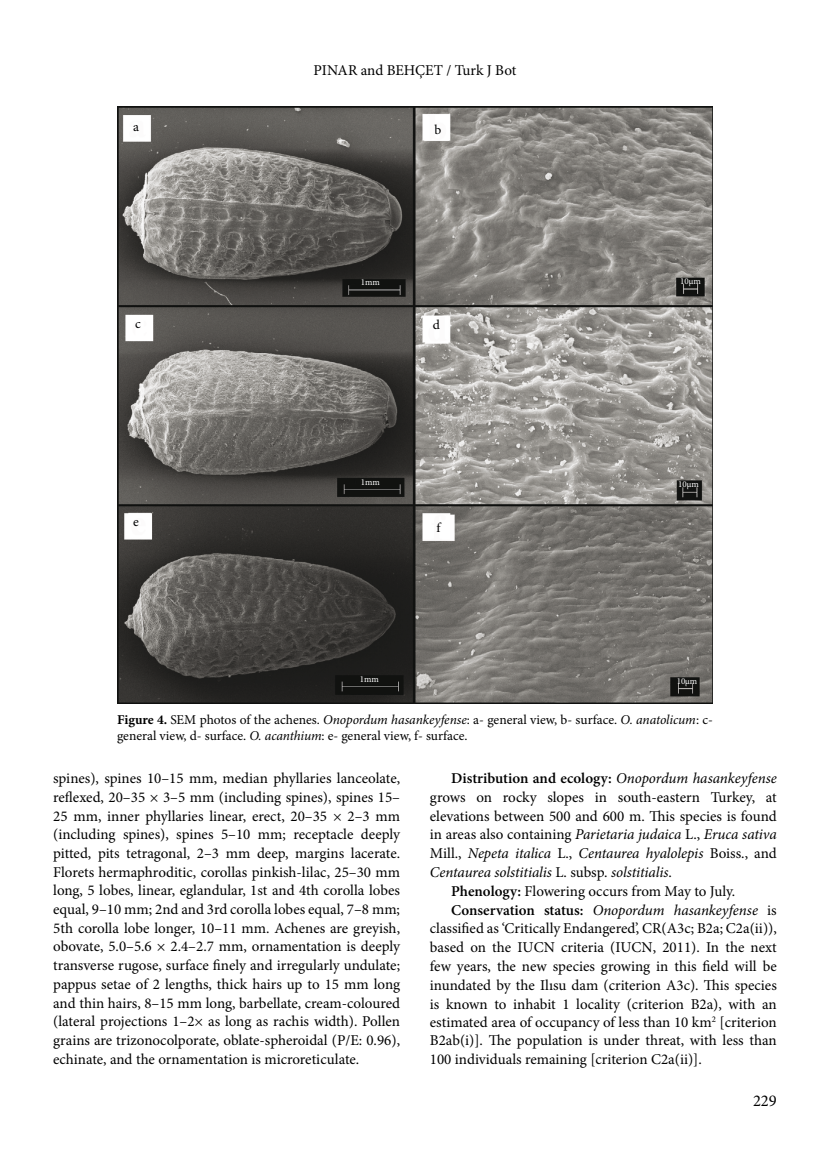
<style>
.page{position:relative;width:830px;height:1170px;background:#fff}
.page>*{position:absolute;margin:0;border:0;box-sizing:border-box;transform-origin:0 0}
.t1{font:16.5px "Minion Pro";color:#000}
.t2{font:15px/18.8px "Minion Pro";color:#000;text-align:justify}
.t3{font:italic 15px "Minion Pro";letter-spacing:-.01em;color:#000}
.t4{font:600 15px "Minion Pro";color:#000}
.t5{font:13.5px/16.5px "Minion Pro";color:#000}
.t6{font:9px "Minion Pro";color:#fefefe}
.s1{font-weight:700}
.s2{font-style:italic}
.s3{font-weight:400;font-style:italic}
.s4{font-style:normal}
.s5{font-weight:600}
.s6{font-weight:600;font-style:normal}
</style>
<div class="page">
<img style="left:117px;top:106px;width:595px;height:597px">
<p class="t5" style="left:133px;top:118px;width:7px">a</p>
<p class="t2" style="left:313px;top:61px;width:204px">PINAR and BEHÇET / Turk J Bot</p>
<p class="t5" style="left:434px;top:122px;width:8px">b</p>
<p class="t6" style="left:360px;top:276px;width:21px">1mm</p>
<p class="t6" style="left:679px;top:275px;width:22px">10µm</p>
<p class="t5" style="left:135px;top:315px;width:7px">c</p>
<p class="t5" style="left:433px;top:316px;width:9px">d</p>
<p class="t5" style="left:133px;top:513px;width:7px">e</p>
<p class="t6" style="left:360px;top:476px;width:21px">1mm</p>
<p class="t5" style="left:436px;top:519px;width:5px">f</p>
<p class="t6" style="left:359px;top:673px;width:21px">1mm</p>
<p class="t6" style="left:677px;top:478px;width:22px">10µm</p>
<p class="t6" style="left:676px;top:675px;width:22px">10µm</p>
<p class="t5" style="left:117px;top:711px;width:597px"><span class="s1">Figure 4.</span> SEM photos of the achenes. <span class="s2">Onopordum hasankeyfense</span>: a- general view, b- surface. <span class="s2">O. anatolicum</span>: c&shy;general view, d- surface. <span class="s2">O. acanthium</span>: e- general view, f- surface.</p>
<p class="t2" style="left:53px;top:769px;width:348px">spines), spines 10–15 mm, median phyllaries lanceolate, reflexed, 20–35 × 3–5 mm (including spines), spines 15– 25 mm, inner phyllaries linear, erect, 20–35 × 2–3 mm (including spines), spines 5–10 mm; receptacle deeply pitted, pits tetragonal, 2–3 mm deep, margins lacerate.<br>Florets hermaphroditic, corollas pinkish-lilac, 25–30 mm long, 5 lobes, linear, eglandular, 1st and 4th corolla lobes equal, 9–10 mm; 2nd and 3rd corolla lobes equal, 7–8 mm; 5th corolla lobe longer, 10–11 mm. Achenes are greyish, obovate, 5.0–5.6 × 2.4–2.7 mm, ornamentation is deeply transverse rugose, surface finely and irregularly undulate; pappus setae of 2 lengths, thick hairs up to 15 mm long and thin hairs, 8–15 mm long, barbellate, cream-coloured (lateral projections 1–2× as long as rachis width). Pollen grains are trizonocolporate, oblate-spheroidal (P/E: 0.96), echinate, and the ornamentation is microreticulate.</p>
<p class="t4" style="left:451px;top:767px;width:327px">Distribution and ecology: <span class="s3">Onopordum hasankeyfense</span></p>
<p class="t2" style="left:429px;top:787px;width:348px">grows on rocky slopes in south-eastern Turkey, at</p>
<p class="t2" style="left:429px;top:806px;width:348px">elevations between 500 and 600 m. This species is found</p>
<p class="t3" style="left:429px;top:824px;width:348px"><span class="s4">in areas also containing</span> Parietaria judaica <span class="s4">L.,</span> Eruca sativa</p>
<p class="t3" style="left:429px;top:843px;width:348px"><span class="s4">Mill.,</span> Nepeta italica <span class="s4">L.,</span> Centaurea hyalolepis <span class="s4">Boiss., and</span></p>
<p class="t3" style="left:429px;top:862px;width:243px">Centaurea solstitialis <span class="s4">L. subsp.</span> solstitialis<span class="s4">.</span></p>
<p class="t2" style="left:451px;top:881px;width:285px"><span class="s5">Phenology:</span> Flowering occurs from May to July.</p>
<p class="t3" style="left:451px;top:899px;width:327px"><span class="s6">Conservation status:</span> Onopordum hasankeyfense <span class="s4">is</span></p>
<p class="t2" style="left:429px;top:919px;width:348px">classified as ‘Critically Endangered’, CR(A3c; B2a; C2a(ii)),</p>
<p class="t2" style="left:429px;top:938px;width:348px">based on the IUCN criteria (IUCN, 2011). In the next</p>
<p class="t2" style="left:429px;top:956px;width:348px">few years, the new species growing in this field will be</p>
<p class="t2" style="left:429px;top:975px;width:348px">inundated by the Ilısu dam (criterion A3c). This species</p>
<p class="t2" style="left:429px;top:994px;width:348px">is known to inhabit 1 locality (criterion B2a), with an</p>
<p class="t2" style="left:429px;top:1012px;width:348px">estimated area of occupancy of less than 10 km<sup>2</sup> [criterion</p>
<p class="t2" style="left:429px;top:1031px;width:348px">B2ab(i)]. The population is under threat, with less than</p>
<p class="t2" style="left:429px;top:1049px;width:273px">100 individuals remaining [criterion C2a(ii)].</p>
<p class="t1" style="left:752px;top:1089px;width:25px">229</p>
</div>
